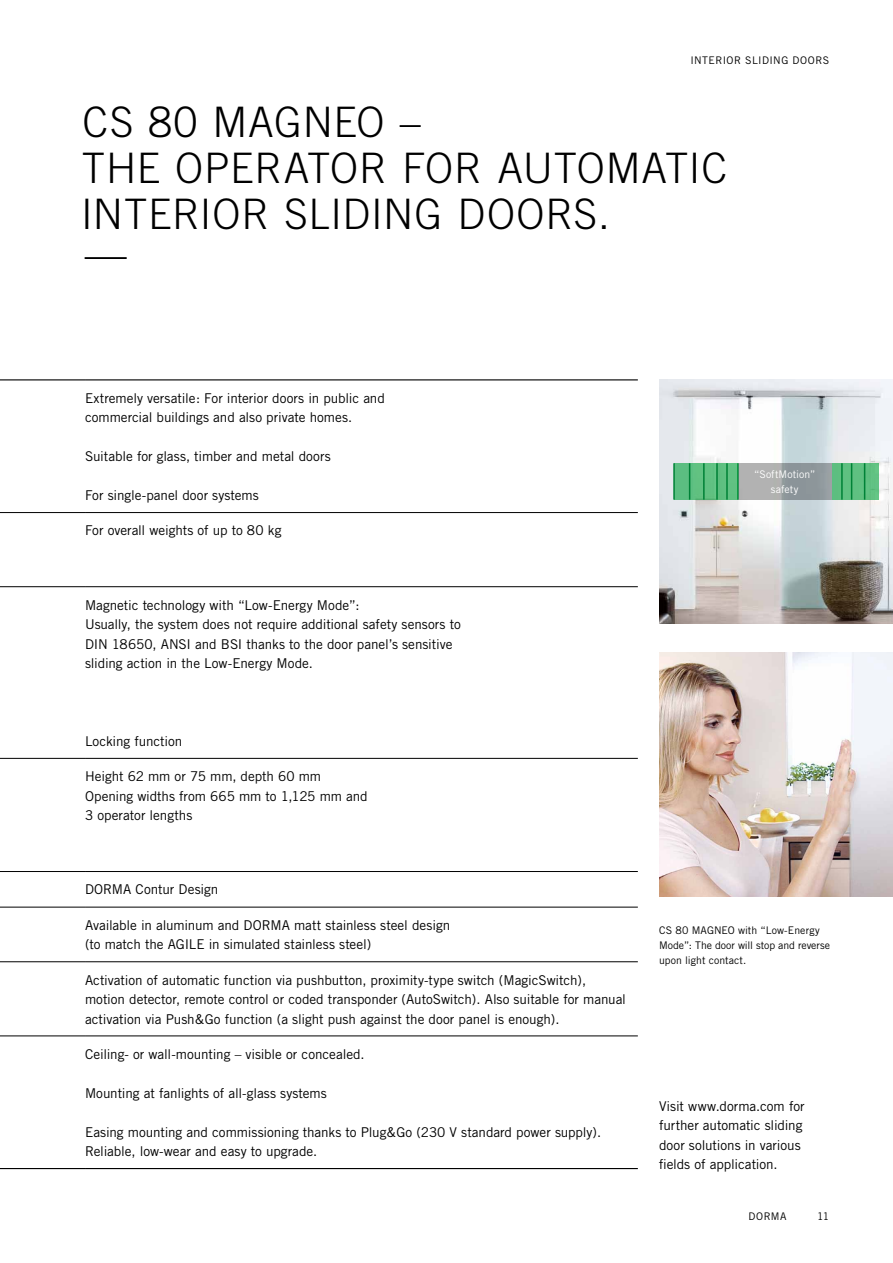
<style>
.page{position:relative;width:893px;height:1263px;background:#fff}
.page>*{position:absolute;margin:0;border:0;box-sizing:border-box;transform-origin:0 0}
.t1{font:300 42px/46.2px "Trade Gothic";letter-spacing:.015em;color:#000}
.t2{font:13.5px/19.5px "Trade Gothic";letter-spacing:-.005em;color:#000}
.t3{font:10.5px/15px "Trade Gothic";letter-spacing:.005em;color:#000}
.t4{font:10.5px/15px "Trade Gothic";letter-spacing:.005em;color:#fff;text-align:center}
</style>
<div class="page">
<img style="left:659px;top:652px;width:234px;height:244px">
<img style="left:659px;top:379px;width:234px;height:244px">
<svg style="left:739px;top:463px;width:93px;height:37px;background:#9ea3a5"></svg>
<hr style="left:737px;top:463px;width:2px;height:37px;background:#008237">
<div style="left:674px;top:463px;width:63px;height:37px;background:#5fc081"></div>
<hr style="left:689px;top:463px;width:1px;height:37px;background:#008237">
<hr style="left:716px;top:463px;width:2px;height:37px;background:#008237">
<hr style="left:703px;top:463px;width:2px;height:37px;background:#008237">
<hr style="left:726px;top:463px;width:2px;height:37px;background:#008237">
<div style="left:832px;top:463px;width:47px;height:37px;background:#5fc081"></div>
<hr style="left:851px;top:463px;width:1px;height:37px;background:#008237">
<hr style="left:864px;top:463px;width:1px;height:37px;background:#008237">
<hr style="left:841px;top:463px;width:2px;height:37px;background:#008237">
<hr style="left:673px;top:463px;width:2px;height:37px;background:#008237">
<hr style="left:0;top:512px;width:85px;height:1px;background:#000">
<hr style="left:85px;top:512px;width:553px;height:1px;background:#000">
<hr style="left:0;top:586px;width:85px;height:1px;background:#000">
<hr style="left:85px;top:586px;width:553px;height:1px;background:#000">
<hr style="left:0;top:758px;width:85px;height:1px;background:#000">
<hr style="left:85px;top:758px;width:553px;height:1px;background:#000">
<hr style="left:0;top:871px;width:85px;height:1px;background:#000">
<hr style="left:85px;top:871px;width:553px;height:1px;background:#000">
<hr style="left:0;top:907px;width:85px;height:1px;background:#000">
<hr style="left:85px;top:907px;width:553px;height:1px;background:#000">
<hr style="left:0;top:961px;width:85px;height:1px;background:#000">
<hr style="left:85px;top:961px;width:553px;height:1px;background:#000">
<hr style="left:0;top:1036px;width:85px;height:1px;background:#000">
<hr style="left:85px;top:1036px;width:553px;height:1px;background:#000">
<hr style="left:0;top:379px;width:85px;height:1px;background:#000">
<hr style="left:85px;top:379px;width:553px;height:1px;background:#000">
<hr style="left:0;top:1168px;width:85px;height:1px;background:#000">
<hr style="left:85px;top:1168px;width:553px;height:1px;background:#000">
<p class="t3" style="left:690px;top:52px;width:86px">interior sli ding</p>
<p class="t3" style="left:792px;top:52px;width:38px">doors</p>
<h1 class="t1" style="left:81px;top:98px;width:625px">CS 80 MAGN EO –<br>THE OPERATOR FOR AUTOMATIC<br>I NTERIOR SLI DI NG DOORS.</h1>
<h1 class="t1" style="left:85px;top:230px;width:43px">—</h1>
<p class="t2" style="left:85px;top:388px;width:301px">Extremely versatile: For interior doors in public and commercial buildings and also private homes.</p>
<p class="t2" style="left:85px;top:446px;width:247px">Suitable for glass, timber and metal doors</p>
<p class="t2" style="left:85px;top:485px;width:175px">For single-panel door systems</p>
<p class="t2" style="left:85px;top:521px;width:198px">For overall weights of up to 80 kg</p>
<p class="t2" style="left:85px;top:595px;width:377px">Magnetic technology with “Low-Energy Mode”:<br>Usually, the system does not require additional safety sensors to DIN 18650, ANSI and BSI thanks to the door panel’s sensitive sliding action in the Low-Energy Mode.</p>
<p class="t2" style="left:85px;top:731px;width:99px">Locking function</p>
<p class="t2" style="left:85px;top:766px;width:284px">Height 62 mm or 75 mm, depth 60 mm<br>Opening widths from 665 mm to 1,125 mm and<br>3 operator lengths</p>
<p class="t4" style="left:754px;top:467px;width:63px">“SoftMotion” safety</p>
<p class="t2" style="left:85px;top:879px;width:10px">DOR</p>
<p class="t2" style="left:112px;top:879px;width:108px">MA Contur Design</p>
<p class="t2" style="left:85px;top:915px;width:168px">Available in aluminum and DOR</p>
<p class="t2" style="left:85px;top:915px;width:367px;text-indent:185px">MA matt stainless steel design (to match the AGILE in simulated stainless steel)</p>
<p class="t2" style="left:85px;top:970px;width:542px">Activation of automatic function via pushbutton, proximity-type switch (MagicSwitch), motion detector, remote control or coded transponder (AutoSwitch). Also suitable for manual activation via Push&amp;Go function (a slight push against the door panel is enough).</p>
<p class="t2" style="left:85px;top:1044px;width:281px">Ceiling- or wall-mounting – visible or concealed.</p>
<p class="t2" style="left:85px;top:1083px;width:243px">Mounting at fanlights of all-glass systems</p>
<p class="t2" style="left:85px;top:1122px;width:518px">Easing mounting and commissioning thanks to Plug&amp;Go (230 V standard power supply).<br>Reliable, low-wear and easy to upgrade.</p>
<p class="t3" style="left:659px;top:922px;width:173px">CS 80 MAGNEO with “Low-Energy<br>Mode”: The door will stop and reverse upon light contact.</p>
<p class="t2" style="left:659px;top:1096px;width:147px">Visit www.dorma.com for further automatic sliding door solutions in various fields of application.</p>
<p class="t3" style="left:748px;top:1209px;width:8px">DOR</p>
<p class="t3" style="left:771px;top:1209px;width:17px">MA</p>
<p class="t3" style="left:817px;top:1209px;width:14px">11</p>
</div>
